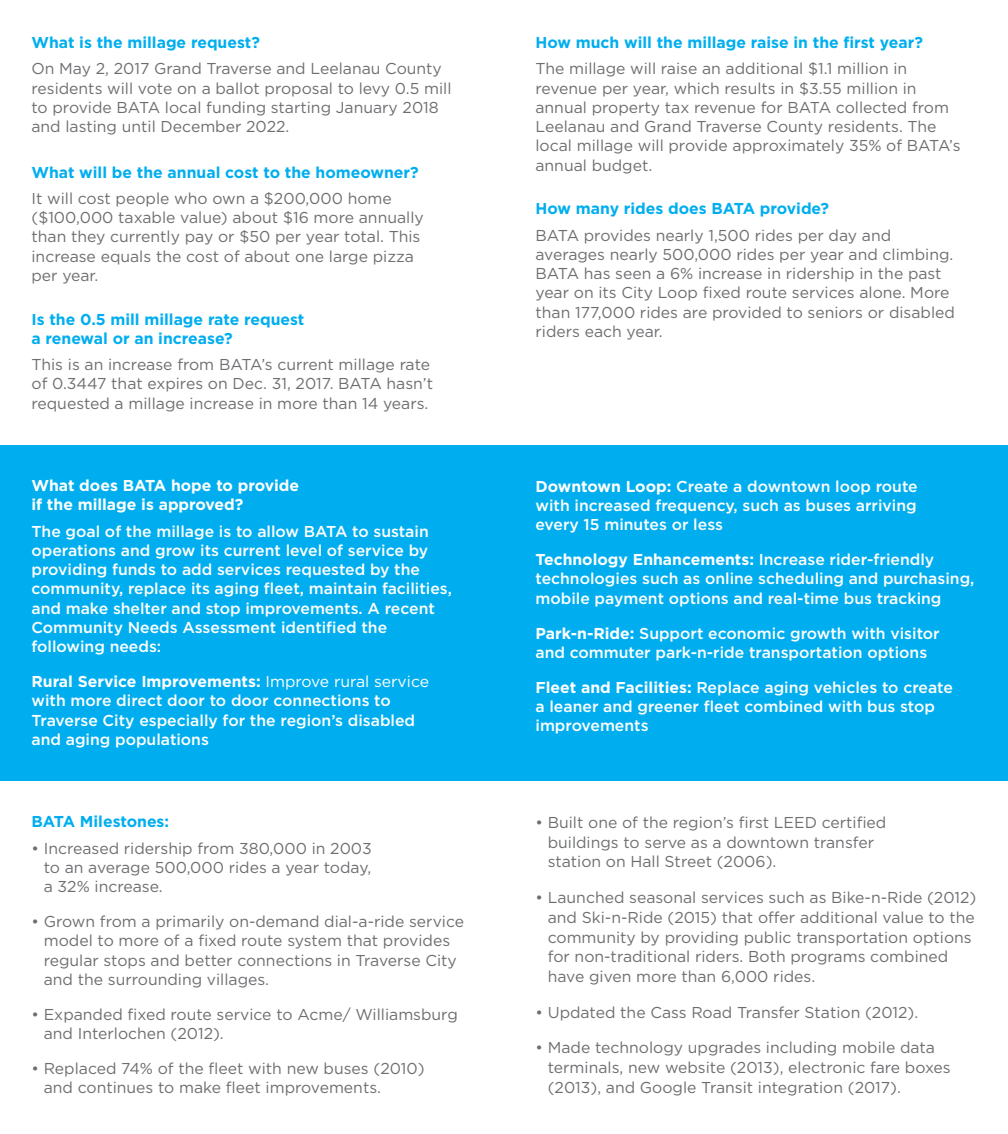
<style>
.page{position:relative;width:1008px;height:1134px;background:#fff}
.page>*{position:absolute;margin:0;border:0;box-sizing:border-box;transform-origin:0 0}
.t1{font:15.75px/19.2px "Gotham";color:#6d6e71}
.t2{font:500 15.75px/19.2px "Gotham";color:#fff}
.t3{font:700 15.75px/19.2px "Gotham";color:#00aeef}
.t4{font:700 15.75px/19.2px "Gotham";color:#fff}
.s1{font-weight:700}
.s2{font-weight:400}
</style>
<div class="page">
<div style="left:0;top:445px;width:1008px;height:336px;background:#00aeef"></div>
<p class="t3" style="left:32px;top:33px;width:230px">What is the millage request?</p>
<p class="t1" style="left:32px;top:59px;width:422px">On May 2, 2017 Grand Traverse and Leelanau County residents will vote on a ballot proposal to levy 0.5 mill to provide BATA local funding starting January 2018 and lasting until December 2022.</p>
<p class="t3" style="left:32px;top:162px;width:389px">What will be the annual cost to the homeowner?</p>
<p class="t1" style="left:32px;top:189px;width:394px">It will cost people who own a $200,000 home ($100,000 taxable value) about $16 more annually than they currently pay or $50 per year total. This increase equals the cost of about one large pizza per year.</p>
<p class="t3" style="left:32px;top:309px;width:275px">Is the 0.5 mill millage rate request a renewal or an increase?</p>
<p class="t1" style="left:32px;top:355px;width:403px">This is an increase from BATA’s current millage rate of 0.3447 that expires on Dec. 31, 2017. BATA hasn’t requested a millage increase in more than 14 years.</p>
<p class="t4" style="left:32px;top:476px;width:269px">What does BATA hope to provide if the millage is approved?</p>
<p class="t2" style="left:32px;top:521px;width:422px">The goal of the millage is to allow BATA to sustain operations and grow its current level of service by providing funds to add services requested by the community, replace its aging fleet, maintain facilities, and make shelter and stop improvements. A recent Community Needs Assessment identified the following needs:</p>
<p class="t2" style="left:32px;top:671px;width:399px"><span class="s1">Rural Service Improvements:</span> <span class="s2">Improve rural service </span>with more direct door to door connections to Traverse City especially for the region’s disabled and aging populations</p>
<p class="t3" style="left:32px;top:812px;width:139px">BATA Milestones:</p>
<p class="t1" style="left:44px;top:838px;width:329px;text-align:justify;text-indent:-12px">• Increased ridership from 380,000 in 2003 to an average 500,000 rides a year today, a 32% increase.</p>
<p class="t1" style="left:44px;top:912px;width:422px;text-indent:-12px">• Grown from a primarily on-demand dial-a-ride service model to more of a fixed route system that provides regular stops and better connections in Traverse City and the surrounding villages.</p>
<p class="t1" style="left:44px;top:1004px;width:416px;text-indent:-12px">• Expanded fixed route service to Acme/ Williamsburg and Interlochen (2012).</p>
<p class="t1" style="left:44px;top:1059px;width:382px;text-indent:-12px">• Replaced 74% of the fleet with new buses (2010) and continues to make fleet improvements.</p>
<p class="t3" style="left:536px;top:33px;width:389px">How much will the millage raise in the first year?</p>
<p class="t1" style="left:536px;top:59px;width:427px">The millage will raise an additional $1.1 million in revenue per year, which results in $3.55 million in annual property tax revenue for BATA collected from Leelanau and Grand Traverse County residents. The local millage will provide approximately 35% of BATA’s annual budget.</p>
<p class="t3" style="left:536px;top:199px;width:295px">How many rides does BATA provide?</p>
<p class="t1" style="left:536px;top:225px;width:421px">BATA provides nearly 1,500 rides per day and averages nearly 500,000 rides per year and climbing.<br>BATA has seen a 6% increase in ridership in the past year on its City Loop fixed route services alone. More than 177,000 rides are provided to seniors or disabled riders each year.</p>
<p class="t2" style="left:536px;top:476px;width:384px;text-align:justify"><span class="s1">Downtown Loop:</span> Create a downtown loop route with increased frequency, such as buses arriving every 15 minutes or less</p>
<p class="t2" style="left:536px;top:550px;width:440px"><span class="s1">Technology Enhancements:</span> Increase rider-friendly technologies such as online scheduling and purchasing, mobile payment options and real-time bus tracking</p>
<p class="t2" style="left:536px;top:623px;width:406px"><span class="s1">Park-n-Ride:</span> Support economic growth with visitor and commuter park-n-ride transportation options</p>
<p class="t2" style="left:536px;top:677px;width:419px"><span class="s1">Fleet and Facilities:</span> Replace aging vehicles to create a leaner and greener fleet combined with bus stop improvements</p>
<p class="t1" style="left:548px;top:812px;width:340px;line-height:19.8px;text-indent:-12px">• Built one of the region’s first LEED certified buildings to serve as a downtown transfer station on Hall Street (2006).</p>
<p class="t1" style="left:548px;top:887px;width:430px;line-height:19.8px;text-indent:-12px">• Launched seasonal services such as Bike-n-Ride (2012) and Ski-n-Ride (2015) that offer additional value to the community by providing public transportation options for non-traditional riders. Both programs combined have given more than 6,000 rides.</p>
<p class="t1" style="left:536px;top:1002px;width:384px">• Updated the Cass Road Transfer Station (2012).</p>
<p class="t1" style="left:548px;top:1037px;width:404px;line-height:19.8px;text-indent:-12px">• Made technology upgrades including mobile data terminals, new website (2013), electronic fare boxes (2013), and Google Transit integration (2017).</p>
</div>
